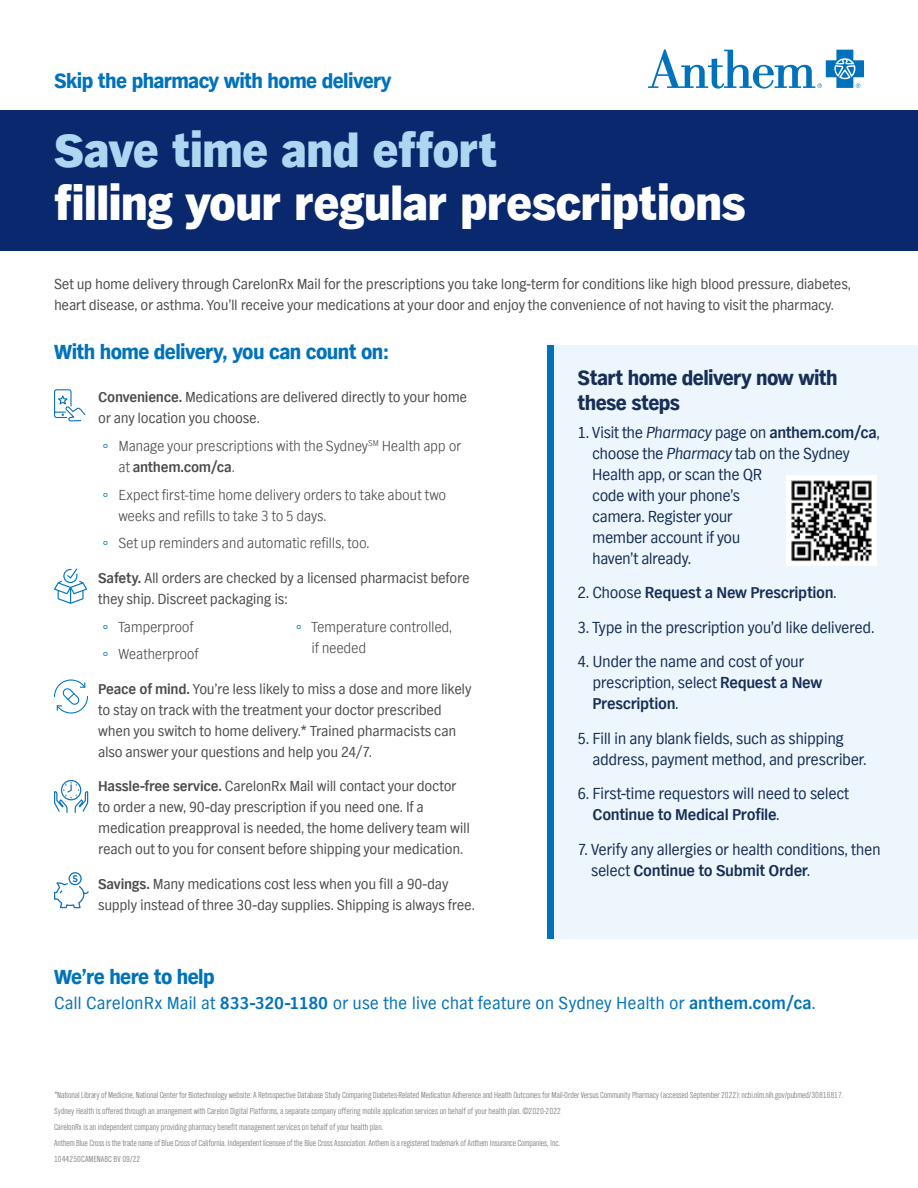
<style>
.page{position:relative;width:918px;height:1188px;background:#fff}
.page>*{position:absolute;margin:0;border:0;box-sizing:border-box;transform-origin:0 0}
.VP_Main_Headline{font:800 48px/52.5px "TV Nord EF";letter-spacing:-.01em;color:#fff}
.VP_Subhead{font:900 21px "TV Nord EF";letter-spacing:-.03em;color:#0072bc}
.VP_Subhead-2{font:900 21px/25.5px "TV Nord EF";letter-spacing:-.03em;color:#172e56}
.VP_Callout_sm{font:18px "TV Nord EF";letter-spacing:-.005em;color:#0072bc}
.VP_Callout_sm-2{font:16.5px/21px "TV Nord EF";letter-spacing:-.025em;color:#172e56}
.VP_Callout_sm-3{font:700 16.5px "TV Nord EF";letter-spacing:-.02em;color:#172e56}
.VP_Body_Copy{font:15px/21px "TV Nord EF";letter-spacing:-.02em;color:#4b4c4d}
.VP_Body_Bullet_Inden{font:300 15px/21px "TV Nord EF";letter-spacing:-.02em;color:#4b4c4d}
.VP_Legalese___Form_n{font:9px "TV Nord EF Light Con";letter-spacing:-.005em;color:#76787b}
.s1{color:#add6f1}
.s2{font-weight:700}
.s3{font-weight:400;color:#0072bc}
.s4{font-style:italic}
.s5{font-weight:400}
</style>
<div class="page">
<div style="left:548px;top:346px;width:12px;height:593px;background:#0072bc"></div>
<div style="left:554px;top:346px;width:364px;height:593px;background:#edf6fc"></div>
<div style="left:0;top:110px;width:918px;height:141px;background:#09286d"></div>
<img style="left:786px;top:475px;width:91px;height:91px">
<svg style="left:54px;top:872px;width:35px;height:37px"></svg>
<svg style="left:54px;top:679px;width:34px;height:35px"></svg>
<svg style="left:54px;top:568px;width:33px;height:36px"></svg>
<svg style="left:54px;top:389px;width:32px;height:33px"></svg>
<svg style="left:54px;top:779px;width:35px;height:34px"></svg>
<svg style="left:648px;top:50px;width:216px;height:39px"></svg>
<h2 class="VP_Subhead" style="left:54px;top:69px;width:339px">Skip the pharmacy with home delivery</h2>
<h1 class="VP_Main_Headline" style="left:54px;top:126px;width:693px"><span class="s1">Save time and effort<br></span>filling your regular prescriptions</h1>
<p class="VP_Body_Copy" style="left:54px;top:274px;width:799px">Set up home delivery through CarelonRx Mail for the prescriptions you take long-term for conditions like high blood pressure, diabetes, heart disease, or asthma. You’ll receive your medications at your door and enjoy the convenience of not having to visit the pharmacy.</p>
<h2 class="VP_Subhead" style="left:54px;top:340px;width:336px">With home delivery, you can count on:</h2>
<p class="VP_Body_Copy" style="left:98px;top:387px;width:371px"><span class="s2">Convenience.</span> Medications are delivered directly to your home or any location you choose.</p>
<p class="VP_Body_Bullet_Inden" style="left:118px;top:435px;width:344px;text-indent:-15px"><span class="s3">◦</span> Manage your prescriptions with the Sydney<sup>SM</sup> Health app or at <span class="s2">anthem.com/ca</span>.</p>
<p class="VP_Body_Bullet_Inden" style="left:118px;top:484px;width:329px;text-indent:-15px"><span class="s3">◦</span> Expect first-time home delivery orders to take about two weeks and refills to take 3 to 5 days.</p>
<p class="VP_Body_Bullet_Inden" style="left:104px;top:533px;width:267px"><span class="s3">◦</span> Set up reminders and automatic refills, too.</p>
<p class="VP_Body_Copy" style="left:98px;top:568px;width:373px"><span class="s2">Safety.</span> All orders are checked by a licensed pharmacist before they ship. Discreet packaging is:</p>
<p class="VP_Body_Bullet_Inden" style="left:104px;top:616px;width:91px"><span class="s3">◦</span> Tamperproof</p>
<p class="VP_Body_Bullet_Inden" style="left:104px;top:644px;width:96px"><span class="s3">◦</span> Weatherproof</p>
<p class="VP_Body_Bullet_Inden" style="left:312px;top:616px;width:142px;text-indent:-15px"><span class="s3">◦</span> Temperature controlled, if needed</p>
<p class="VP_Body_Copy" style="left:98px;top:679px;width:375px"><span class="s2">Peace of mind.</span> You’re less likely to miss a dose and more likely to stay on track with the treatment your doctor prescribed when you switch to home delivery.* Trained pharmacists can also answer your questions and help you 24/7.</p>
<p class="VP_Body_Copy" style="left:98px;top:776px;width:373px"><span class="s2">Hassle-free service.</span> CarelonRx Mail will contact your doctor to order a new, 90-day prescription if you need one. If a medication preapproval is needed, the home delivery team will reach out to you for consent before shipping your medication.</p>
<p class="VP_Body_Copy" style="left:98px;top:874px;width:378px"><span class="s2">Savings.</span> Many medications cost less when you fill a 90-day supply instead of three 30-day supplies. Shipping is always free.</p>
<h2 class="VP_Subhead-2" style="left:577px;top:366px;width:262px">Start home delivery now with these steps</h2>
<h3 class="VP_Callout_sm-2" style="left:592px;top:422px;width:289px;text-indent:-15px">1. Visit the <span class="s4">Pharmacy</span> page on <span class="s2">anthem.com/ca</span>, choose the <span class="s4">Pharmacy</span> tab on the Sydney<br>Health app, or scan the QR<br>code with your phone’s<br>camera. Register your<br>member account if you<br>haven’t already.</h3>
<h3 class="VP_Callout_sm-3" style="left:577px;top:584px;width:261px"><span class="s5">2. Choose</span> Request a New Prescription<span class="s5">.</span></h3>
<h3 class="VP_Callout_sm-2" style="left:577px;top:617px;width:299px">3. Type in the prescription you’d like delivered.</h3>
<h3 class="VP_Callout_sm-2" style="left:592px;top:652px;width:231px;text-indent:-15px">4. Under the name and cost of your prescription, select <span class="s2">Request a New<br>Prescription</span>.</h3>
<h3 class="VP_Callout_sm-2" style="left:592px;top:728px;width:276px;text-indent:-15px">5. Fill in any blank fields, such as shipping address, payment method, and prescriber.</h3>
<h3 class="VP_Callout_sm-2" style="left:593px;top:784px;width:258px;text-indent:-15px">6. First-time requestors will need to select<br><span class="s2">Continue to Medical Profile</span>.</h3>
<h3 class="VP_Callout_sm-2" style="left:591px;top:839px;width:291px;text-indent:-14px">7. Verify any allergies or health conditions, then select <span class="s2">Continue to Submit Order</span>.</h3>
<h2 class="VP_Subhead" style="left:54px;top:965px;width:162px">We’re here to help</h2>
<h3 class="VP_Callout_sm" style="left:54px;top:994px;width:763px">Call CarelonRx Mail at <span class="s2">833-320-1180</span> or use the live chat feature on Sydney Health or <span class="s2">anthem.com/ca</span>.</h3>
<p class="VP_Legalese___Form_n" style="left:54px;top:1090px;width:791px">*National Library of Medicine, National Center for Biotechnology website: A Retrospective Database Study Comparing Diabetes-Related Medication Adherence and Health Outcomes for Mail-Order Versus Community Pharmacy (accessed September 2022): ncbi.nlm.nih.gov/pubmed/30816817.</p>
<p class="VP_Legalese___Form_n" style="left:54px;top:1106px;width:509px">Sydney Health is offered through an arrangement with Carelon Digital Platforms, a separate company offering mobile application services on behalf of your health plan. ©2020-2022</p>
<p class="VP_Legalese___Form_n" style="left:54px;top:1122px;width:331px">CarelonRx is an independent company providing pharmacy benefit management services on behalf of your health plan.</p>
<p class="VP_Legalese___Form_n" style="left:54px;top:1138px;width:508px">Anthem Blue Cross is the trade name of Blue Cross of California. Independent licensee of the Blue Cross Association. Anthem is a registered trademark of Anthem Insurance Companies, Inc.</p>
<p class="VP_Legalese___Form_n" style="left:54px;top:1154px;width:88px">1044250CAMENABC BV 09/22</p>
</div>
